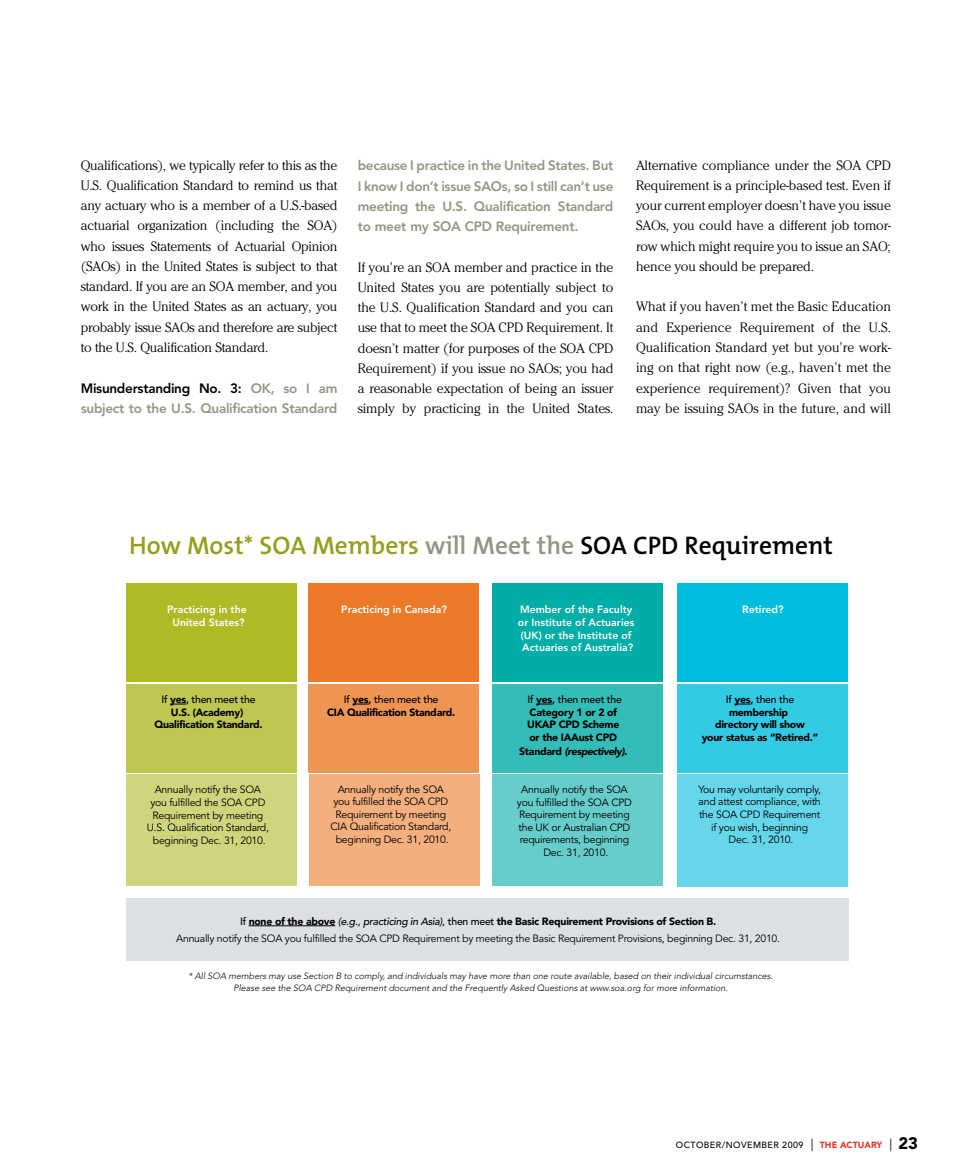
<style>
.page{position:relative;width:972px;height:1175px;background:#fff}
.page>*{position:absolute;margin:0;border:0;box-sizing:border-box;transform-origin:0 0}
.t1{font:600 25.5px "The Mix B6";color:#949f1e}
.t2{font:300 13.5px/20.2px "Cheltenham Std";letter-spacing:-.01em;color:#000;text-align:justify}
.t3{font:800 13.5px/20.2px "Avenir";letter-spacing:-.02em;color:#959484;text-align:justify}
.t4{font:10.5px/12.6px "Avenir";letter-spacing:-.025em;color:#000;text-align:center}
.t5{font:900 10.5px/12.6px "Avenir";letter-spacing:-.025em;color:#000;text-align:center}
.t6{font:800 10.5px/12.6px "Avenir";color:#fff;text-align:center}
.t7{font:italic 900 10.5px "Avenir";letter-spacing:-.05em;color:#000}
.t8{font:italic 300 9px/12px "Avenir";color:#000;text-align:center}
.t9{font:500 8.85px "Avenir";letter-spacing:.05em;color:#000}
.s1{color:#000}
.s2{color:#959484}
.s3{font-weight:500}
.s4{font-weight:800}
.s5{font-style:normal}
.s6{font-weight:900}
.s7{font-weight:500;font-style:italic}
.s8{font-weight:400;font-size:12.6px}
.s9{font-weight:900;color:#ee3524}
.s10{font-weight:900;font-size:16.65px}
</style>
<div class="page">
<div style="left:126px;top:583px;width:170px;height:98px;background:#b0ba25"></div>
<div style="left:309px;top:583px;width:170px;height:99px;background:#eb7b28"></div>
<div style="left:126px;top:684px;width:170px;height:88px;background:#bfc750"></div>
<div style="left:126px;top:775px;width:170px;height:111px;background:#cfd57c"></div>
<div style="left:126px;top:898px;width:722px;height:62px;background:#dde0e2"></div>
<svg style="left:170px;top:703px;width:16px;height:1px"></svg>
<div style="left:309px;top:684px;width:170px;height:88px;background:#ef9553"></div>
<svg style="left:353px;top:703px;width:16px;height:1px"></svg>
<hr style="left:249px;top:925px;width:86px;height:1px;background:#000">
<div style="left:309px;top:775px;width:170px;height:110px;background:#f3af7e"></div>
<div style="left:678px;top:583px;width:170px;height:99px;background:#00bddd"></div>
<div style="left:678px;top:684px;width:170px;height:88px;background:#33cae3"></div>
<svg style="left:735px;top:703px;width:15px;height:1px"></svg>
<div style="left:678px;top:775px;width:170px;height:111px;background:#66d7ea"></div>
<div style="left:492px;top:583px;width:171px;height:99px;background:#00ada7"></div>
<div style="left:492px;top:684px;width:170px;height:88px;background:#33bdb8"></div>
<svg style="left:536px;top:703px;width:16px;height:1px"></svg>
<div style="left:493px;top:775px;width:170px;height:110px;background:#66cdca"></div>
<p class="t2" style="left:81px;top:155px;width:258px">Qualifications), we typically refer to this as the U.S. Qualification Standard to remind us that any actuary who is a member of a U.S.-based actuarial organization (including the SOA) who issues Statements of Actuarial Opinion (SAOs) in the United States is subject to that standard. If you are an SOA member, and you work in the United States as an actuary, you probably issue SAOs and therefore are subject to the U.S. Qualification Standard.</p>
<p class="t3" style="left:81px;top:378px;width:258px"><span class="s1">Misunderstanding No. 3:</span> OK, so I am subject to the U.S. Qualification Standard</p>
<p class="t3" style="left:358px;top:155px;width:257px">because I practice in the United States. But I know I don’t issue SAOs, so I still can’t use meeting the U.S. Qualification Standard to meet my SOA CPD Requirement.</p>
<p class="t2" style="left:358px;top:257px;width:257px">If you’re an SOA member and practice in the United States you are potentially subject to the U.S. Qualification Standard and you can use that to meet the SOA CPD Requirement. It doesn’t matter (for purposes of the SOA CPD Requirement) if you issue no SAOs; you had a reasonable expectation of being an issuer simply by practicing in the United States.</p>
<p class="t2" style="left:636px;top:155px;width:257px">Alternative compliance under the SOA CPD Requirement is a principle-based test. Even if your current employer doesn’t have you issue SAOs, you could have a different job tomor&shy;row which might require you to issue an SAO; hence you should be prepared.</p>
<p class="t2" style="left:636px;top:297px;width:257px">What if you haven’t met the Basic Education and Experience Requirement of the U.S.<br>Qualification Standard yet but you’re work&shy;ing on that right now (e.g., haven’t met the experience requirement)? Given that you may be issuing SAOs in the future, and will</p>
<h1 class="t1" style="left:129px;top:532px;width:706px">How Most* SOA Members <span class="s2">will Meet the</span> <span class="s1">SOA CPD Requirement</span></h1>
<p class="t6" style="left:167px;top:603px;width:81px">Practicing in the<br>United States?</p>
<p class="t6" style="left:341px;top:603px;width:107px">Practicing in Canada?</p>
<p class="t5" style="left:154px;top:693px;width:110px"><span class="s3">If</span> yes<span class="s4">,</span> <span class="s3">then meet the<br></span>U.S. (Academy)<br>Qualification Standard.</p>
<p class="t5" style="left:327px;top:693px;width:130px"><span class="s3">If</span> yes<span class="s4">,</span> <span class="s3">then meet the<br></span>CIA Qualification Standard.</p>
<p class="t4" style="left:147px;top:783px;width:124px">Annually notify the SOA you fulfilled the SOA CPD<br>Requirement by meeting<br>U.S. Qualification Standard, beginning Dec. 31, 2010.</p>
<p class="t4" style="left:331px;top:783px;width:122px">Annually notify the SOA you fulfilled the SOA CPD<br>Requirement by meeting<br>CIA Qualification Standard, beginning Dec. 31, 2010.</p>
<p class="t6" style="left:518px;top:603px;width:118px">Member of the Faculty or Institute of Actuaries (UK) or the Institute of<br>Actuaries of Australia?</p>
<p class="t5" style="left:527px;top:693px;width:96px;text-align:left"><span class="s3">If</span> yes<span class="s4">,</span> <span class="s3">then meet the<br></span>Category 1 or 2 of<br>UKAP CPD Scheme or the IAAust CPD</p>
<p class="t7" style="left:519px;top:745px;width:110px"><span class="s5">Standard</span> (respectively).</p>
<p class="t4" style="left:517px;top:783px;width:117px">Annually notify the SOA you fulfilled the SOA CPD<br>Requirement by meeting the UK or Australian CPD requirements, beginning<br>Dec. 31, 2010.</p>
<p class="t6" style="left:742px;top:603px;width:43px">Retired?</p>
<p class="t5" style="left:702px;top:693px;width:118px"><span class="s3">If</span> yes<span class="s4">,</span> <span class="s3">then the </span>membership<br>directory will show<br>your status as “Retired.”</p>
<p class="t4" style="left:698px;top:783px;width:124px">You may voluntarily comply, and attest compliance, with the SOA CPD Requirement if you wish, beginning<br>Dec. 31, 2010.</p>
<p class="t4" style="left:176px;top:913px;width:605px;line-height:16.8px"><span class="s3">If</span> <span class="s6">none of the above</span> <span class="s7">(e.g., practicing in Asia),</span> <span class="s3">then meet</span> <span class="s6">the Basic Requirement Provisions of Section B.<br></span>Annually notify the SOA you fulfilled the SOA CPD Requirement by meeting the Basic Requirement Provisions, beginning Dec. 31, 2010.</p>
<p class="t8" style="left:188px;top:969px;width:586px">* All SOA members may use Section B to comply, and individuals may have more than one route available, based on their individual circumstances.<br>Please see the SOA CPD Requirement document and the Frequently Asked Questions at www.soa.org for more information.</p>
<p class="t9" style="left:676px;top:1139px;width:244px">October/November 2009 <span class="s8">|</span> <span class="s9">The Actuary</span> <span class="s8">|</span> <span class="s10">23</span></p>
</div>
